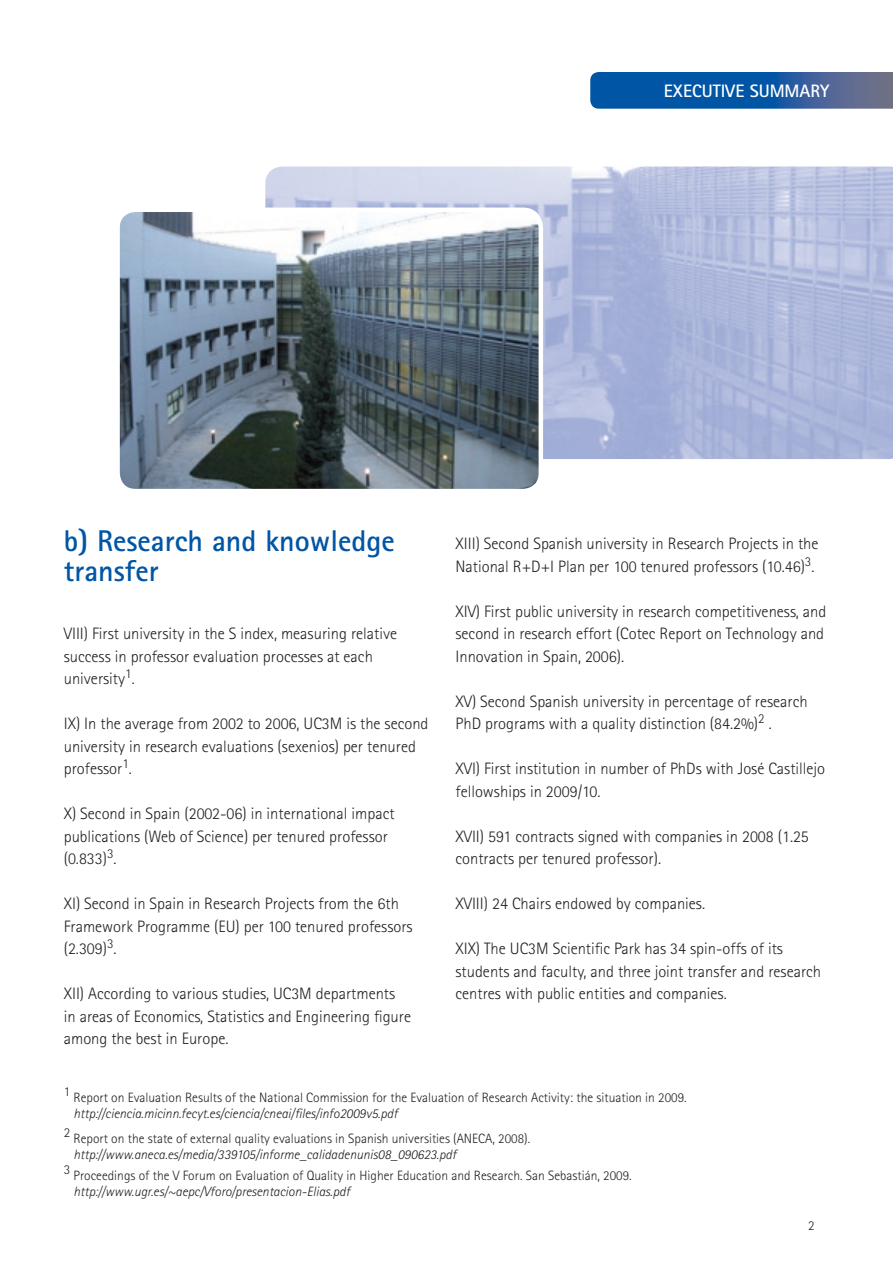
<style>
.page{position:relative;width:893px;height:1263px;background:#fff}
.page>*{position:absolute;margin:0;border:0;box-sizing:border-box;transform-origin:0 0}
.t1{font:700 30px/30px "Rotis Sans Serif";color:#0155a5}
.t2{font:700 18px "Rotis Sans Serif";color:#fff}
.t3{font:300 16.5px/22.5px "Rotis Sans Serif";color:#231f20}
.t4{font:300 13.5px "Rotis Sans Serif";color:#231f20}
.t5{font:italic 300 13.5px "Rotis Sans Serif";color:#231f20}
</style>
<div class="page">
<svg style="left:590px;top:72px;width:303px;height:37px;background:#215da0"></svg>
<img style="left:265px;top:166px;width:628px;height:293px">
<img style="left:118px;top:210px;width:423px;height:281px;border-radius:18px">
<div style="left:115px;top:207px;width:428px;height:286px;border:4px solid #fff;border-radius:18px"></div>
<p class="t2" style="left:664px;top:80px;width:167px">EXECUTIVE SUMMARY</p>
<h1 class="t1" style="left:64px;top:525px;width:333px">b) Research and knowledge transfer</h1>
<p class="t3" style="left:64px;top:622px;width:335px">viii) First university in the S index, measuring relative success in professor evaluation processes at each university<sup>1</sup>.</p>
<p class="t3" style="left:64px;top:712px;width:366px">ix) In the average from 2002 to 2006, UC3M is the second university in research evaluations (sexenios) per tenured professor<sup>1</sup>.</p>
<p class="t3" style="left:64px;top:802px;width:332px">x) Second in Spain (2002-06) in international impact publications (Web of Science) per tenured professor (0.833)<sup>3</sup>.</p>
<p class="t3" style="left:64px;top:892px;width:350px">xi) Second in Spain in Research Projects from the 6th<br>Framework Programme (EU) per 100 tenured professors (2.309)<sup>3</sup>.</p>
<p class="t3" style="left:64px;top:982px;width:349px">xii) According to various studies, UC3M departments in areas of Economics, Statistics and Engineering figure among the best in Europe.</p>
<p class="t3" style="left:455px;top:532px;width:364px">xiii) Second Spanish university in Research Projects in the<br>National R+D+I Plan per 100 tenured professors (10.46)<sup>3</sup>.</p>
<p class="t3" style="left:455px;top:600px;width:372px">xiv) First public university in research competitiveness, and second in research effort (Cotec Report on Technology and<br>Innovation in Spain, 2006).</p>
<p class="t3" style="left:455px;top:690px;width:354px">xv) Second Spanish university in percentage of research<br>PhD programs with a quality distinction (84.2%)<sup>2</sup> .</p>
<p class="t3" style="left:455px;top:757px;width:371px">xvi) First institution in number of PhDs with José Castillejo fellowships in 2009/10.</p>
<p class="t3" style="left:455px;top:825px;width:355px">xvii) 591 contracts signed with companies in 2008 (1.25 contracts per tenured professor).</p>
<p class="t3" style="left:455px;top:892px;width:251px">xviii) 24 Chairs endowed by companies.</p>
<p class="t3" style="left:455px;top:937px;width:367px">xix) The UC3M Scientific Park has 34 spin-offs of its students and faculty, and three joint transfer and research centres with public entities and companies.</p>
<p class="t4" style="left:64px;top:1090px;width:624px">1 Report on Evaluation Results of the National Commission for the Evaluation of Research Activity: the situation in 2009.</p>
<p class="t5" style="left:74px;top:1106px;width:326px">http://ciencia.micinn.fecyt.es/ciencia/cneai/files/info2009v5.pdf</p>
<p class="t4" style="left:64px;top:1131px;width:468px">2 Report on the state of external quality evaluations in Spanish universities (ANECA, 2008).</p>
<p class="t5" style="left:74px;top:1147px;width:384px">http://www.aneca.es/media/339105/informe_calidadenunis08_090623.pdf</p>
<p class="t4" style="left:64px;top:1167px;width:569px">3 Proceedings of the V Forum on Evaluation of Quality in Higher Education and Research. San Sebastián, 2009.</p>
<p class="t5" style="left:74px;top:1183px;width:278px">http://www.ugr.es/~aepc/Vforo/presentacion-Elias.pdf</p>
</div>
